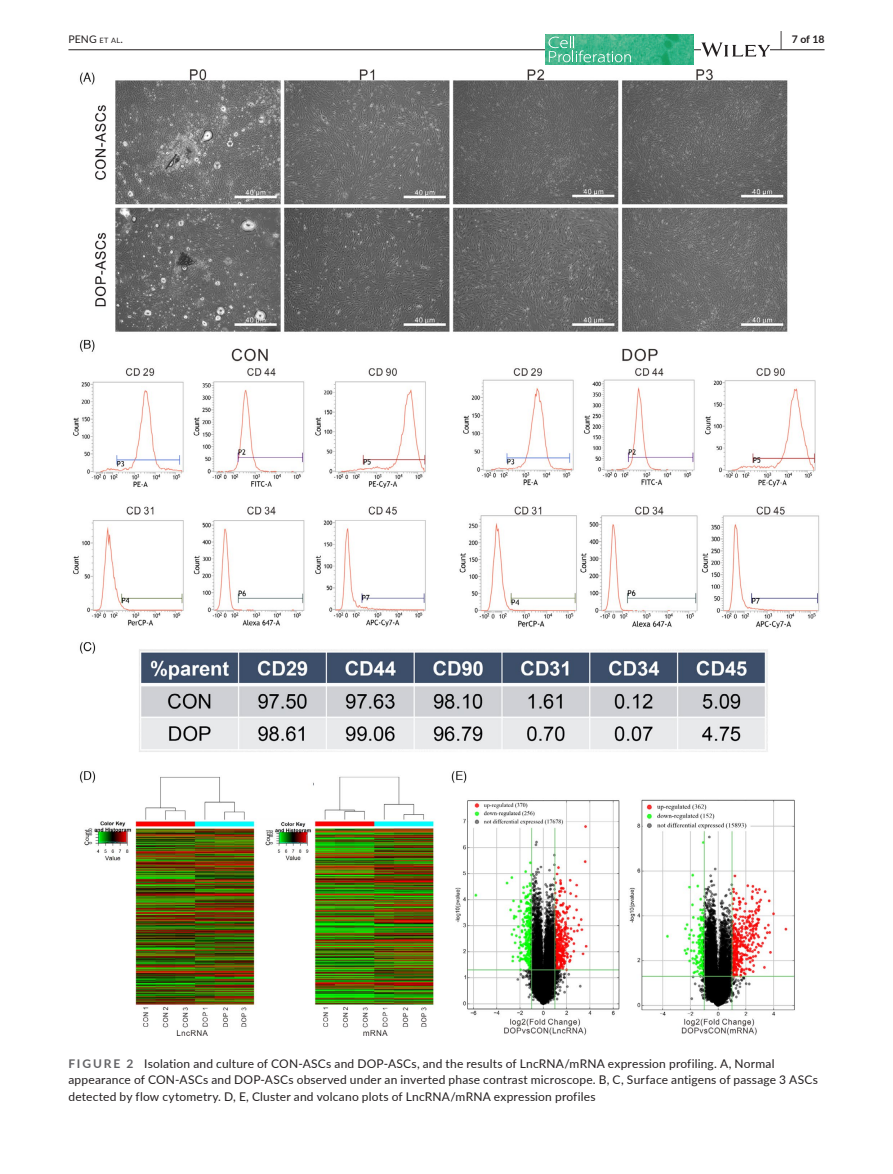
<style>
.page{position:relative;width:893px;height:1174px;background:#fff}
.page>*{position:absolute;margin:0;border:0;box-sizing:border-box;transform-origin:0 0}
.t1{font:12px/16.5px "Lato";letter-spacing:.015em;color:#231f20}
.t2{font:10.5px "Lato";color:#231f20}
.t3{font:700 10.5px "Lato";color:#231f20}
.s1{font-size:7.35px}
.s2{font-size:19.5px}
.s3{font-weight:700;color:#636366}
</style>
<div class="page">
<hr style="left:68px;top:49px;width:756px;height:1px;background:#231f20">
<img style="left:545px;top:35px;width:149px;height:30px">
<svg style="left:548px;top:36px;width:83px;height:27px;background:#59be99"></svg>
<svg style="left:701px;top:42px;width:69px;height:15px"></svg>
<img style="left:73px;top:69px;width:747px;height:966px">
<p class="t2" style="left:68px;top:31px;width:56px">PENG <span class="s1">et al</span>.</p>
<p class="t3" style="left:780px;top:31px;width:46px"><span class="s2">|</span> 7 of 18</p>
<p class="t1" style="left:68px;top:1054px;width:751px"><span class="s3">FIGURE 2</span> Isolation and culture of CON-ASCs and DOP-ASCs, and the results of LncRNA/mRNA expression profiling. A, Normal appearance of CON-ASCs and DOP-ASCs observed under an inverted phase contrast microscope. B, C, Surface antigens of passage 3 ASCs detected by flow cytometry. D, E, Cluster and volcano plots of LncRNA/mRNA expression profiles</p>
</div>
